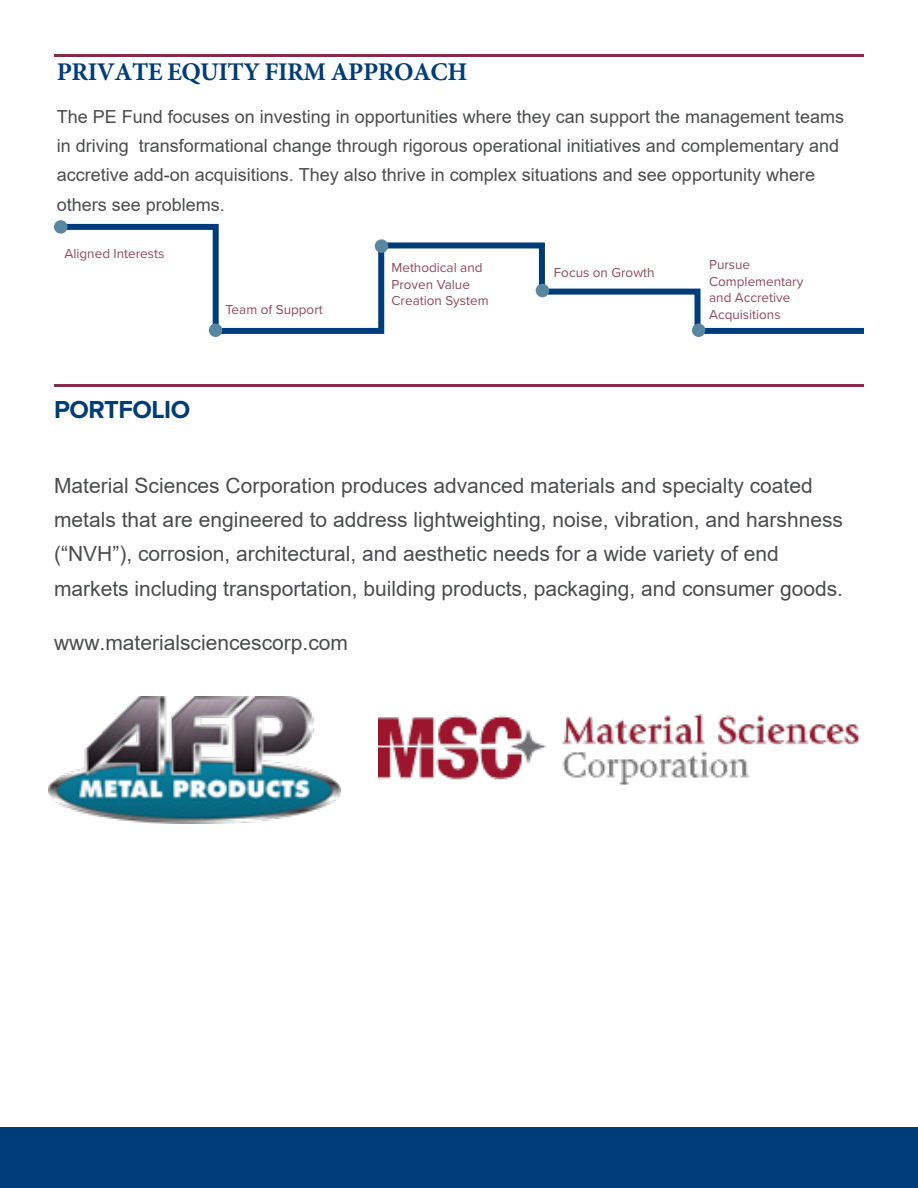
<style>
.page{position:relative;width:918px;height:1188px;background:#fff}
.page>*{position:absolute;margin:0;border:0;box-sizing:border-box;transform-origin:0 0}
.t1{font:700 25.5px "Minion Pro";letter-spacing:-.02em;color:#003d78}
.t2{font:700 25.5px "Proxima Nova";letter-spacing:-.02em;color:#003d78}
.t3{font:21px/34.3px "Arial";color:#4b4c4d}
.t4{font:18px/29.4px "Arial";color:#4b4c4d}
.t5{font:13.5px/16.5px "Proxima Nova";color:#92495c}
</style>
<div class="page">
<hr style="left:54px;top:54px;width:810px;height:2px;background:#852c4b">
<hr style="left:54px;top:384px;width:810px;height:2px;background:#852c4b">
<img style="left:378px;top:715px;width:482px;height:70px">
<img style="left:48px;top:696px;width:292px;height:128px">
<div style="left:0;top:1128px;width:918px;height:60px;background:#003d78"></div>
<svg style="left:55px;top:221px;width:809px;height:116px"></svg>
<div style="left:692px;top:324px;width:13px;height:13px;background:#58879f;border-radius:50%"></div>
<div style="left:536px;top:284px;width:13px;height:13px;background:#58879f;border-radius:50%"></div>
<div style="left:375px;top:239px;width:13px;height:14px;background:#58879f;border-radius:50%"></div>
<div style="left:209px;top:324px;width:13px;height:13px;background:#58879f;border-radius:50%"></div>
<div style="left:54px;top:220px;width:14px;height:14px;background:#58879f;border-radius:50%"></div>
<p class="t1" style="left:57px;top:54px;width:412px">PRIVATE EQUITY FIRM APPROACH</p>
<p class="t4" style="left:57px;top:101px;width:789px">The PE Fund focuses on investing in opportunities where they can support the management teams in driving transformational change through rigorous operational initiatives and complementary and accretive add-on acquisitions. They also thrive in complex situations and see opportunity where others see problems.</p>
<p class="t5" style="left:65px;top:244px;width:101px">Aligned Interests</p>
<p class="t2" style="left:54px;top:391px;width:138px">PORTFOLIO</p>
<p class="t5" style="left:225px;top:301px;width:99px">Team of Support</p>
<p class="t5" style="left:392px;top:259px;width:93px">Methodical and</p>
<p class="t5" style="left:554px;top:263px;width:102px">Focus on Growth</p>
<p class="t5" style="left:392px;top:275px;width:99px">Proven Value<br>Creation System</p>
<p class="t5" style="left:709px;top:256px;width:96px">Pursue<br>Complementary and Accretive<br>Acquisitions</p>
<p class="t3" style="left:54px;top:468px;width:791px">Material Sciences Corporation produces advanced materials and specialty coated metals that are engineered to address lightweighting, noise, vibration, and harshness (“NVH”), corrosion, architectural, and aesthetic needs for a wide variety of end markets including transportation, building products, packaging, and consumer goods.</p>
<p class="t3" style="left:54px;top:626px;width:296px">www.materialsciencescorp.com</p>
</div>
